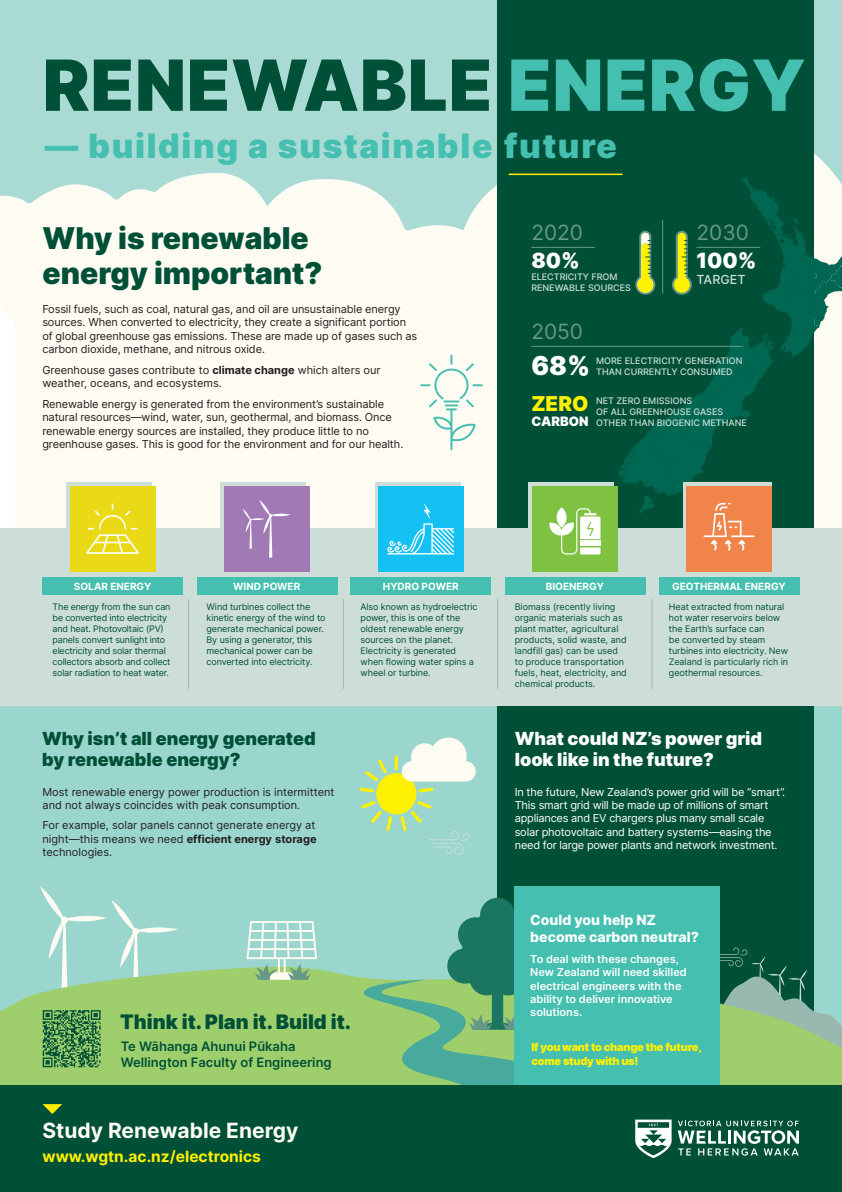
<style>
.page{position:relative;width:842px;height:1192px;background:#fff}
.page>*{position:absolute;margin:0;border:0;box-sizing:border-box;transform-origin:0 0}
.t1{font:900 70.5px "Inter";letter-spacing:.01em;color:#005037}
.t2{font:900 33.5px "Inter";letter-spacing:.05em;color:#44bfb0}
.t3{font:900 30px/35px "Inter";color:#005037}
.Body{font:900 26px "Inter";color:#fff}
.t4{font:700 21px "Inter";color:#fefbf2}
.Body-2{font:21px "Inter";color:#669787}
.Body-3{font:900 21px "Inter";color:#fff}
.Body-4{font:900 20.5px "Inter";color:#fff101}
.t5{font:900 20px "Inter";color:#005037}
.t6{font:900 18px/21.6px "Inter";color:#005037}
.t7{font:900 18px/21.6px "Inter";color:#fff}
.t8{font:700 15.5px "Inter";color:#fff101}
.Body-5{font:800 14px/16.8px "Inter";color:#fff}
.t9{font:600 13px "Inter";color:#005037}
.Body-6{font:900 13px "Inter";color:#fff}
.Body-7{font:500 12.5px "Inter";color:#cdded8}
.Body-8{font:11px/13.5px "Inter";letter-spacing:-.01em;color:#231f20}
.Body-9{font:11px/13.2px "Inter";letter-spacing:-.02em;color:#fff}
.Body-10{font:600 11px/13.2px "Inter";color:#fff}
.t10{font:900 11px/13.5px "Inter";letter-spacing:-.02em;color:#fff101}
.Small_heading{font:700 10px "Inter";color:#fff}
.Body-11{font:9px/11px "Inter";letter-spacing:-.01em;color:#005037}
.Body-12{font:500 9px/11px "Inter";color:#cdded8}
.s1{color:#44bfb0}
.s2{font-weight:700}
</style>
<div class="page">
<div style="left:16px;top:0;width:826px;height:1140px;background:#fefbf2"></div>
<div style="left:0;top:551px;width:842px;height:641px;background:#9ad6cd"></div>
<div style="left:0;top:0;width:842px;height:302px;background:#a9dbd4"></div>
<svg style="left:0;top:173px;width:234px;height:207px;fill:#fefbf2"></svg>
<div style="left:177px;top:176px;width:209px;height:204px;background:#fefbf2"></div>
<svg style="left:386px;top:153px;width:451px;height:202px;fill:#fefbf2"></svg>
<div style="left:497px;top:0;width:317px;height:1113px;background:#005037"></div>
<svg style="left:0;top:967px;width:842px;height:119px;background:#9bcd77"></svg>
<svg style="left:40px;top:886px;width:138px;height:181px"></svg>
<svg style="left:420px;top:355px;width:63px;height:95px"></svg>
<svg style="left:285px;top:979px;width:229px;height:107px;background:#89c577"></svg>
<div style="left:0;top:529px;width:842px;height:177px;background:#cdded8"></div>
<div style="left:67px;top:483px;width:85px;height:46px;background:#cdded8"></div>
<div style="left:220px;top:483px;width:86px;height:46px;background:#cdded8"></div>
<div style="left:375px;top:483px;width:85px;height:46px;background:#cdded8"></div>
<div style="left:529px;top:483px;width:85px;height:46px;background:#cdded8"></div>
<div style="left:70px;top:486px;width:85px;height:85px;background:#e9d916"></div>
<div style="left:224px;top:486px;width:85px;height:85px;background:#a079b5"></div>
<div style="left:378px;top:486px;width:85px;height:85px;background:#15c0f2"></div>
<div style="left:532px;top:486px;width:85px;height:85px;background:#7fc241"></div>
<div style="left:686px;top:486px;width:85px;height:85px;background:#f18449"></div>
<svg style="left:243px;top:500px;width:47px;height:58px"></svg>
<svg style="left:387px;top:503px;width:67px;height:51px"></svg>
<svg style="left:86px;top:503px;width:53px;height:51px"></svg>
<svg style="left:549px;top:507px;width:51px;height:47px"></svg>
<hr style="left:188px;top:599px;width:1px;height:90px;background:#97b9af">
<hr style="left:343px;top:599px;width:1px;height:90px;background:#97b9af">
<hr style="left:497px;top:599px;width:1px;height:90px;background:#97b9af">
<hr style="left:651px;top:599px;width:1px;height:90px;background:#97b9af">
<svg style="left:720px;top:947px;width:122px;height:108px"></svg>
<hr style="left:531px;top:247px;width:64px;height:1px;background:#669787">
<div style="left:514px;top:886px;width:206px;height:200px;background:#44bfb0"></div>
<hr style="left:531px;top:346px;width:212px;height:1px;background:#669787">
<hr style="left:509px;top:174px;width:113px;height:1px;background:#fff101">
<svg style="left:619px;top:177px;width:223px;height:374px"></svg>
<svg style="left:359px;top:738px;width:117px;height:117px"></svg>
<svg style="left:247px;top:921px;width:70px;height:59px"></svg>
<svg style="left:447px;top:898px;width:67px;height:132px;background:#499675"></svg>
<div style="left:659px;top:577px;width:140px;height:17px;background:#44bfb0"></div>
<div style="left:505px;top:577px;width:140px;height:17px;background:#44bfb0"></div>
<div style="left:350px;top:577px;width:141px;height:17px;background:#44bfb0"></div>
<div style="left:197px;top:577px;width:140px;height:17px;background:#44bfb0"></div>
<div style="left:42px;top:577px;width:141px;height:17px;background:#44bfb0"></div>
<div style="left:0;top:1086px;width:842px;height:106px;background:#005037"></div>
<svg style="left:635px;top:1120px;width:37px;height:38px"></svg>
<svg style="left:678px;top:1121px;width:121px;height:35px"></svg>
<svg style="left:43px;top:1104px;width:19px;height:10px"></svg>
<p class="t1" style="left:43px;top:34px;width:764px">RENEWABLE <span class="s1">ENERGY</span></p>
<p class="t2" style="left:45px;top:122px;width:573px">— building a sustainable future</p>
<p class="t3" style="left:43px;top:220px;width:281px">Why is renewable energy important?</p>
<p class="Body-2" style="left:531px;top:217px;width:53px">2020</p>
<p class="Body-3" style="left:531px;top:245px;width:50px">80%</p>
<p class="Body-12" style="left:531px;top:271px;width:101px">ELECTRICITY FROM<br>RENEWABLE SOURCES</p>
<h3 class="Body-2" style="left:696px;top:217px;width:54px">2030</h3>
<p class="Body-3" style="left:696px;top:245px;width:61px">100%</p>
<p class="Body-7" style="left:696px;top:270px;width:50px">TARGET</p>
<p class="Body-8" style="left:42px;top:302px;width:376px">Fossil fuels, such as coal, natural gas, and oil are unsustainable energy sources. When converted to electricity, they create a significant portion of global greenhouse gas emissions. These are made up of gases such as carbon dioxide, methane, and nitrous oxide.</p>
<p class="Body-8" style="left:42px;top:363px;width:340px">Greenhouse gases contribute to <span class="s2">climate change</span> which alters our weather, oceans, and ecosystems.</p>
<p class="Body-8" style="left:42px;top:397px;width:363px">Renewable energy is generated from the environment’s sustainable natural resources—wind, water, sun, geothermal, and biomass. Once renewable energy sources are installed, they produce little to no greenhouse gases. This is good for the environment and for our health.</p>
<p class="Body-2" style="left:531px;top:316px;width:53px">2050</p>
<p class="Body" style="left:531px;top:347px;width:60px">68%</p>
<p class="Body-4" style="left:531px;top:388px;width:58px">ZERO</p>
<p class="Body-6" style="left:531px;top:412px;width:59px">CARBON</p>
<p class="Body-12" style="left:596px;top:355px;width:148px">MORE ELECTRICITY GENERATION</p>
<p class="Body-12" style="left:596px;top:366px;width:138px">THAN CURRENTLY CONSUMED</p>
<p class="Body-12" style="left:596px;top:395px;width:152px">NET ZERO EMISSIONS<br>OF ALL GREENHOUSE GASES<br>OTHER THAN BIOGENIC METHANE</p>
<p class="Small_heading" style="left:74px;top:579px;width:79px">SOLAR ENERGY</p>
<p class="Small_heading" style="left:233px;top:579px;width:69px">WIND POWER</p>
<p class="Small_heading" style="left:383px;top:579px;width:77px">HYDRO POWER</p>
<p class="Small_heading" style="left:546px;top:579px;width:60px">BIOENERGY</p>
<p class="Small_heading" style="left:672px;top:579px;width:115px">GEOTHERMAL ENERGY</p>
<p class="Body-11" style="left:53px;top:601px;width:119px">The energy from the sun can be converted into electricity and heat. Photovoltaic (PV) panels convert sunlight into electricity and solar thermal collectors absorb and collect solar radiation to heat water.</p>
<p class="Body-11" style="left:207px;top:601px;width:120px">Wind turbines collect the kinetic energy of the wind to generate mechanical power.<br>By using a generator, this mechanical power can be converted into electricity.</p>
<p class="Body-11" style="left:361px;top:601px;width:118px">Also known as hydroelectric power, this is one of the oldest renewable energy sources on the planet.<br>Electricity is generated when flowing water spins a wheel or turbine.</p>
<p class="Body-11" style="left:515px;top:601px;width:114px">Biomass (recently living organic materials such as plant matter, agricultural products, solid waste, and landfill gas) can be used to produce transportation fuels, heat, electricity, and chemical products.</p>
<p class="Body-11" style="left:669px;top:601px;width:121px">Heat extracted from natural hot water reservoirs below the Earth’s surface can<br>be converted by steam turbines into electricity. New<br>Zealand is particularly rich in geothermal resources.</p>
<p class="t6" style="left:42px;top:727px;width:275px">Why isn’t all energy generated by renewable energy?</p>
<p class="Body-8" style="left:43px;top:785px;width:294px;line-height:13.2px">Most renewable energy power production is intermittent and not always coincides with peak consumption.</p>
<p class="Body-8" style="left:43px;top:819px;width:276px;line-height:13.2px;text-align:justify">For example, solar panels cannot generate energy at night—this means we need <span class="s2">efficient energy storage </span>technologies.</p>
<p class="t5" style="left:120px;top:1007px;width:232px">Think it. Plan it. Build it.</p>
<p class="t9" style="left:121px;top:1037px;width:176px">Te Wāhanga Ahunui Pūkaha</p>
<p class="t9" style="left:121px;top:1053px;width:213px">Wellington Faculty of Engineering</p>
<p class="t4" style="left:43px;top:1115px;width:257px">Study Renewable Energy</p>
<p class="t8" style="left:43px;top:1145px;width:220px">www.wgtn.ac.nz/electronics</p>
<p class="t7" style="left:515px;top:727px;width:249px">What could NZ’s power grid look like in the future?</p>
<p class="Body-9" style="left:515px;top:785px;width:272px">In the future, New Zealand’s power grid will be “smart”.<br>This smart grid will be made up of millions of smart appliances and EV chargers plus many small scale solar photovoltaic and battery systems—easing the need for large power plants and network investment.</p>
<p class="Body-5" style="left:530px;top:911px;width:170px">Could you help NZ become carbon neutral?</p>
<p class="Body-10" style="left:530px;top:952px;width:158px">To deal with these changes,<br>New Zealand will need skilled electrical engineers with the ability to deliver innovative solutions.</p>
<p class="t10" style="left:531px;top:1040px;width:172px">If you want to change the future, come study with us!</p>
</div>
